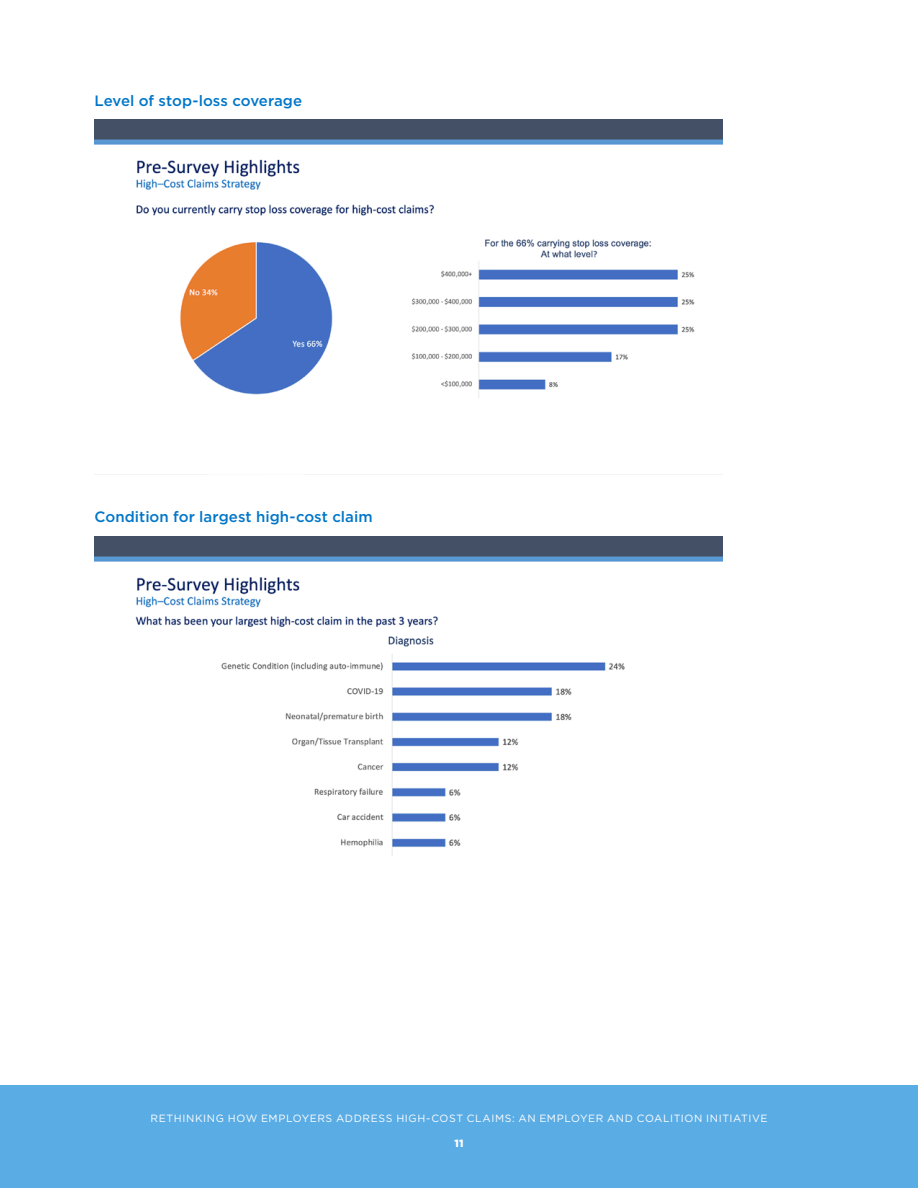
<style>
.page{position:relative;width:918px;height:1188px;background:#fff}
.page>*{position:absolute;margin:0;border:0;box-sizing:border-box;transform-origin:0 0}
.t1{font:500 15px "Gotham";color:#0076c8}
.t2{font:10.5px "Gotham";letter-spacing:.055em;color:#fff}
.t3{font:900 10.5px "Gotham";color:#fff}
</style>
<div class="page">
<div style="left:0;top:1085px;width:918px;height:103px;background:#5aace5"></div>
<img style="left:94px;top:120px;width:628px;height:278px">
<img style="left:94px;top:536px;width:628px;height:319px">
<h1 class="t1" style="left:94px;top:91px;width:209px">Level of stop-loss coverage</h1>
<h1 class="t1" style="left:94px;top:507px;width:280px">Condition for largest high-cost claim</h1>
<p class="t2" style="left:150px;top:1112px;width:619px">RETHINKING HOW EMPLOYERS ADDRESS HIGH-COST CLAIMS: AN EMPLOYER AND COALITION INITIATIVE</p>
<p class="t3" style="left:454px;top:1136px;width:11px">11</p>
</div>
